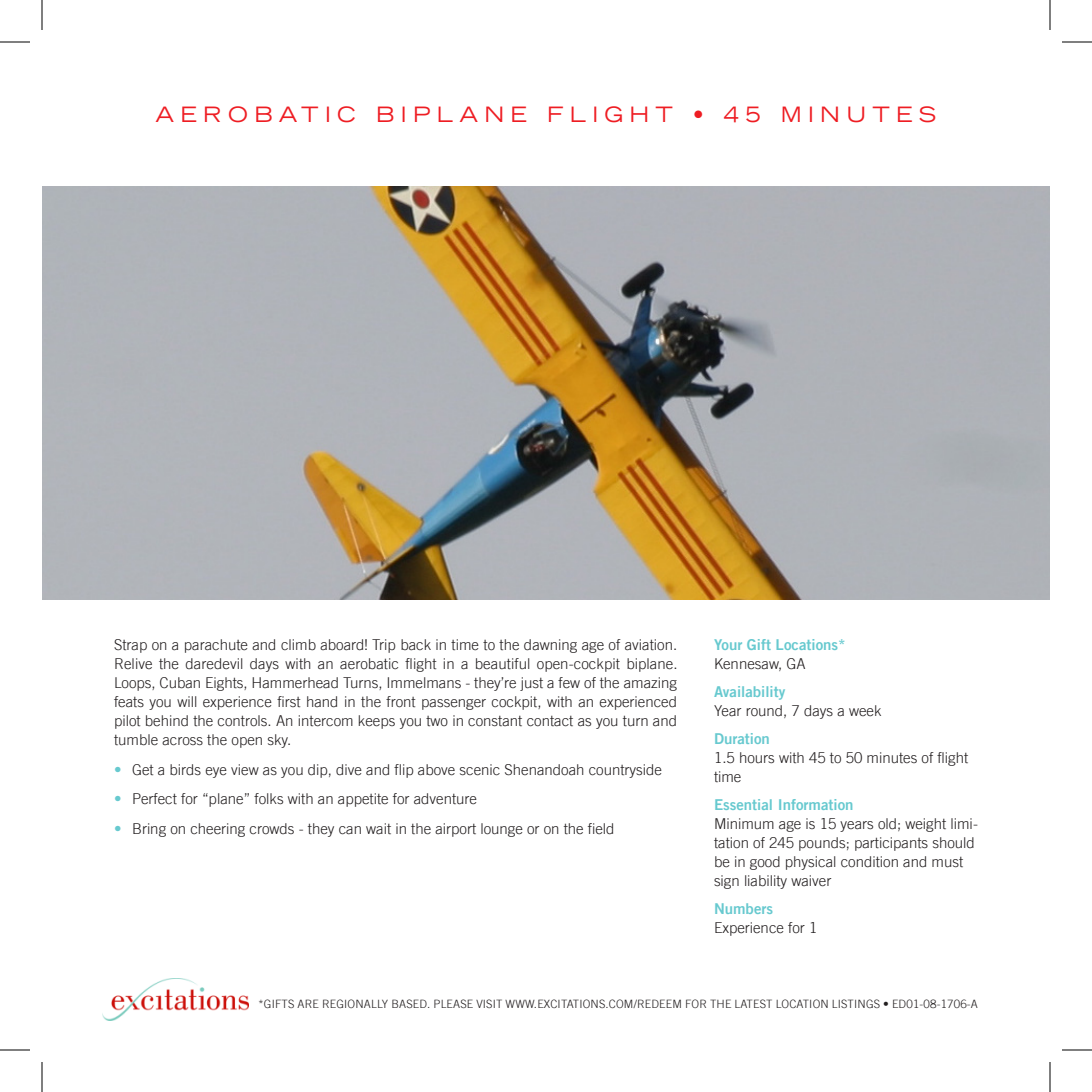
<style>
.page{position:relative;width:1092px;height:1092px;background:#fff}
.page>*{position:absolute;margin:0;border:0;box-sizing:border-box;transform-origin:0 0}
.Head{font:expanded 21px "Trade Gothic LT";letter-spacing:.3em;color:#ee1d23}
.t1{font:300 15px/19px "Trade Gothic LT";color:#231f20}
.t2{font:15px/19px "Trade Gothic LT Bold Two";color:#67c9cf}
.t3{font:300 15px/29.8px "Trade Gothic LT";color:#67c9cf;text-align:justify}
.t4{font:300 11.6px "Trade Gothic LT";letter-spacing:.015em;color:#231f20}
.s1{font-family:"Trade Gothic LT";font-weight:300;color:#231f20}
.s2{font-family:"Trade Gothic LT Bold Two";font-weight:400;color:#67c9cf}
</style>
<div class="page">
<img style="left:102px;top:978px;width:147px;height:42px">
<img style="left:42px;top:186px;width:1008px;height:414px">
<hr style="left:0;top:42px;width:30px;height:1px;background:#000">
<hr style="left:1062px;top:42px;width:30px;height:1px;background:#000">
<hr style="left:0;top:1050px;width:30px;height:1px;background:#000">
<hr style="left:1062px;top:1050px;width:30px;height:1px;background:#000">
<hr style="left:42px;top:0;width:1px;height:30px;background:#000">
<hr style="left:42px;top:1062px;width:1px;height:30px;background:#000">
<hr style="left:1050px;top:0;width:1px;height:30px;background:#000">
<hr style="left:1050px;top:1062px;width:1px;height:30px;background:#000">
<p class="Head" style="left:156px;top:100px;width:782px">AEROBATIC B IPLANE FLIGHT • 45 MINUTES</p>
<p class="t1" style="left:114px;top:635px;width:565px;text-align:justify">Strap on a parachute and climb aboard! Trip back in time to the dawning age of aviation.<br>Relive the daredevil days with an aerobatic flight in a beautiful open-cockpit biplane.<br>Loops, Cuban Eights, Hammerhead Turns, Immelmans - they’re just a few of the amazing feats you will experience first hand in the front passenger cockpit, with an experienced pilot behind the controls. An intercom keeps you two in constant contact as you turn and tumble across the open sky.</p>
<p class="t1" style="left:132px;top:760px;width:532px">Get a birds eye view as you dip, dive and flip above scenic Shenandoah countryside</p>
<p class="t1" style="left:132px;top:789px;width:347px">Perfect for “plane” folks with an appetite for adventure</p>
<p class="t1" style="left:132px;top:819px;width:484px">Bring on cheering crowds - they can wait in the airport lounge or on the field</p>
<p class="t3" style="left:114px;top:754px;width:9px">• • •</p>
<p class="t2" style="left:714px;top:635px;width:133px">Your Gift Locations*<br><span class="s1">Kennesaw, GA</span></p>
<p class="t1" style="left:714px;top:682px;width:169px"><span class="s2">Availability<br></span>Year round, 7 days a week</p>
<p class="t1" style="left:714px;top:729px;width:256px"><span class="s2">Duration<br></span>1.5 hours with 45 to 50 minutes of flight time</p>
<p class="t1" style="left:714px;top:795px;width:266px"><span class="s2">Essential Information<br></span>Minimum age is 15 years old; weight limi&shy;tation of 245 pounds; participants should be in good physical condition and must sign liability waiver</p>
<p class="t1" style="left:714px;top:899px;width:105px"><span class="s2">Numbers<br></span>Experience for 1</p>
<p class="t4" style="left:258px;top:997px;width:48px">*Gifts are</p>
<p class="t4" style="left:322px;top:997px;width:7px">regi</p>
<p class="t4" style="left:348px;top:997px;width:24px">onally</p>
<p class="t4" style="left:391px;top:997px;width:8px">base</p>
<p class="t4" style="left:419px;top:997px;width:29px">d. Please</p>
<p class="t4" style="left:476px;top:997px;width:13px">visit</p>
<p class="t4" style="left:506px;top:997px;width:51px">www.excitati</p>
<p class="t4" style="left:583px;top:997px;width:136px">ons.com/REDEEM for the</p>
<p class="t4" style="left:735px;top:997px;width:8px">latest</p>
<p class="t4" style="left:776px;top:997px;width:21px">locati</p>
<p class="t4" style="left:813px;top:997px;width:25px">on listi</p>
<p class="t4" style="left:858px;top:997px;width:122px">ngs • ED01-08-1706-A</p>
</div>
